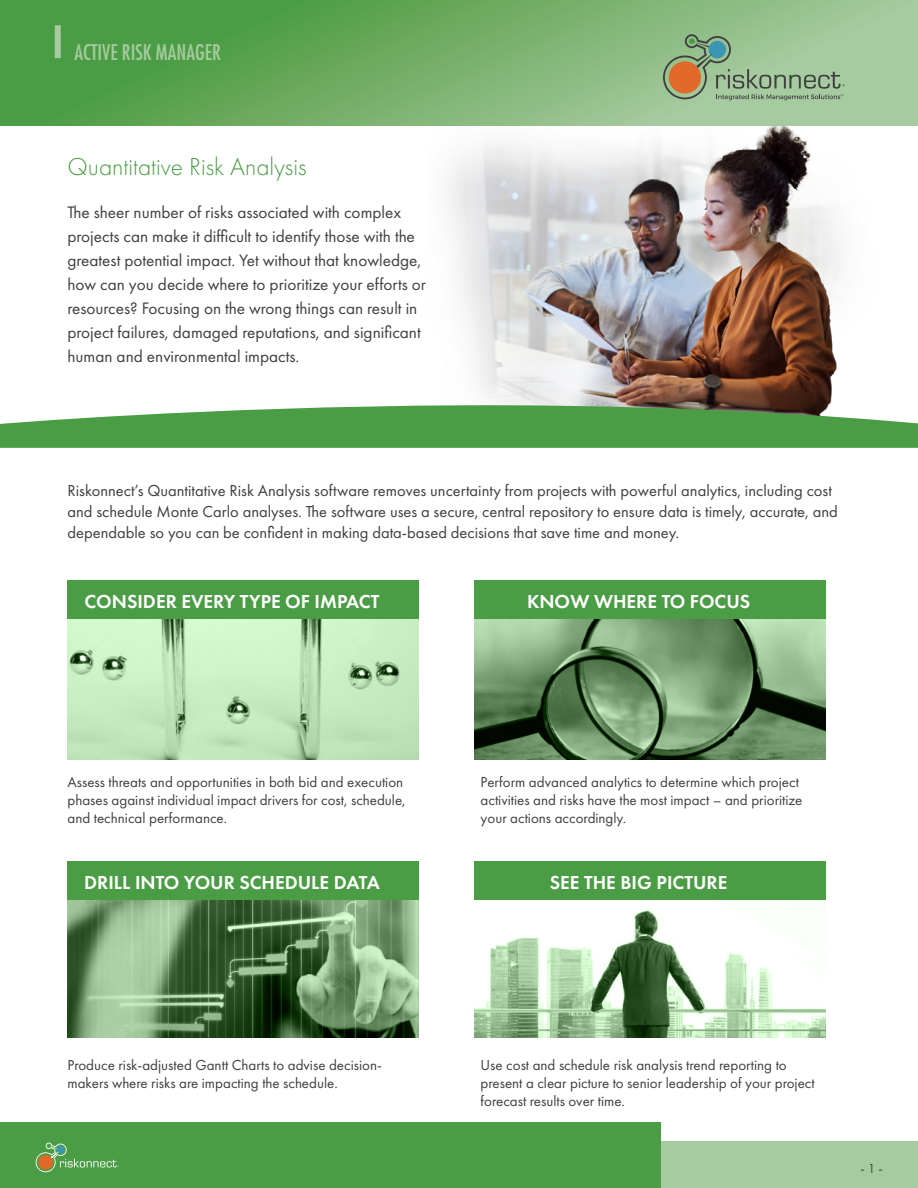
<style>
.page{position:relative;width:918px;height:1188px;background:#fff}
.page>*{position:absolute;margin:0;border:0;box-sizing:border-box;transform-origin:0 0}
.t1{font:300 25.5px "Futura PT";color:#4a9d44}
.t2{font:condensed 21px "Futura Std";color:#a7cba1}
.t3{font:600 19.5px "Futura PT";color:#fff}
.t4{font:17.25px/24px "Futura PT";color:#3f3f3f}
.t5{font:16.5px/21px "Futura PT";color:#3f3f3f}
.t6{font:15px/18px "Futura PT";color:#3f3f3f}
.t7{font:13.5px "Futura PT";color:#3f3f3f}
</style>
<div class="page">
<img style="left:429px;top:125px;width:451px;height:279px">
<svg style="left:474px;top:619px;width:351px;height:140px"></svg>
<svg style="left:0;top:404px;width:918px;height:44px"></svg>
<svg style="left:68px;top:619px;width:351px;height:140px;fill:#c7ebc1"></svg>
<svg style="left:68px;top:900px;width:351px;height:138px"></svg>
<svg style="left:474px;top:910px;width:351px;height:128px"></svg>
<div style="left:68px;top:580px;width:351px;height:39px;background:#4a9d44"></div>
<div style="left:68px;top:861px;width:351px;height:39px;background:#4a9d44"></div>
<div style="left:474px;top:580px;width:351px;height:39px;background:#4a9d44"></div>
<div style="left:474px;top:861px;width:351px;height:39px;background:#4a9d44"></div>
<div style="left:504px;top:1141px;width:414px;height:47px;background:#a7cba1"></div>
<div style="left:0;top:1122px;width:660px;height:66px;background:#4a9d44"></div>
<svg style="left:36px;top:1143px;width:83px;height:29px"></svg>
<svg style="left:0;top:0;width:918px;height:125px"></svg>
<svg style="left:663px;top:34px;width:182px;height:66px"></svg>
<div style="left:55px;top:25px;width:6px;height:33px;background:#a7cba1"></div>
<p class="t2" style="left:74px;top:39px;width:148px">ACTIVE RISK MANAGER</p>
<p class="t1" style="left:68px;top:152px;width:241px">Quantitative Risk Analysis</p>
<p class="t4" style="left:68px;top:201px;width:360px">The sheer number of risks associated with complex projects can make it difficult to identify those with the greatest potential impact. Yet without that knowledge, how can you decide where to prioritize your efforts or resources? Focusing on the wrong things can result in project failures, damaged reputations, and significant human and environmental impacts.</p>
<p class="t5" style="left:68px;top:480px;width:772px">Riskonnect’s Quantitative Risk Analysis software removes uncertainty from projects with powerful analytics, including cost and schedule Monte Carlo analyses. The software uses a secure, central repository to ensure data is timely, accurate, and dependable so you can be confident in making data-based decisions that save time and money.</p>
<p class="t3" style="left:84px;top:589px;width:297px">CONSIDER EVERY TYPE OF IMPACT</p>
<p class="t3" style="left:527px;top:589px;width:225px">KNOW WHERE TO FOCUS</p>
<p class="t6" style="left:68px;top:773px;width:340px">Assess threats and opportunities in both bid and execution phases against individual impact drivers for cost, schedule, and technical performance.</p>
<p class="t6" style="left:481px;top:773px;width:323px">Perform advanced analytics to determine which project activities and risks have the most impact – and prioritize your actions accordingly.</p>
<p class="t3" style="left:84px;top:870px;width:297px">DRILL INTO YOUR SCHEDULE DATA</p>
<p class="t3" style="left:550px;top:870px;width:179px">SEE THE BIG PICTURE</p>
<p class="t6" style="left:68px;top:1056px;width:316px">Produce risk-adjusted Gantt Charts to advise decision&shy;makers where risks are impacting the schedule.</p>
<p class="t6" style="left:481px;top:1056px;width:336px">Use cost and schedule risk analysis trend reporting to present a clear picture to senior leadership of your project forecast results over time.</p>
<p class="t7" style="left:860px;top:1160px;width:24px">- 1 -</p>
</div>
